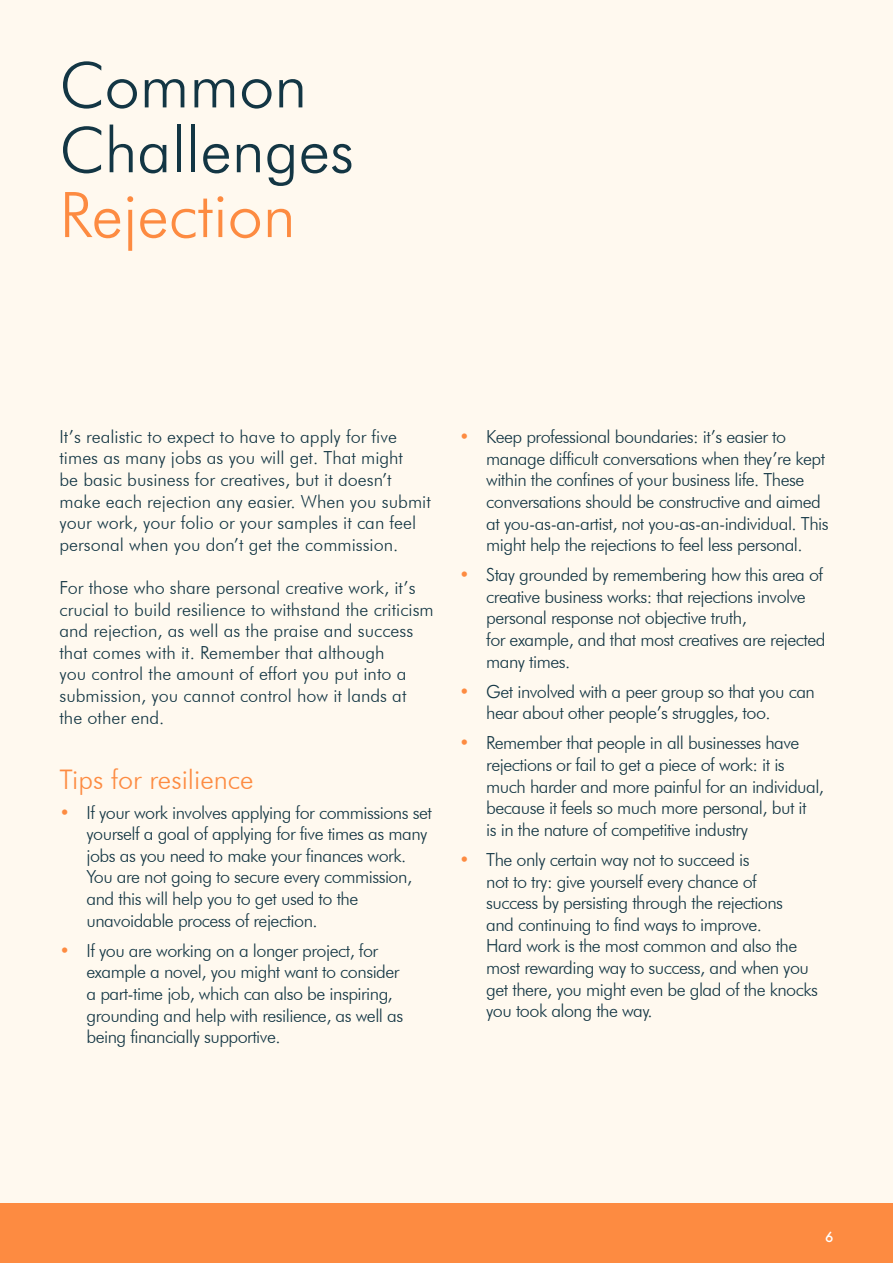
<style>
.page{position:relative;width:893px;height:1263px;background:#fff}
.page>*{position:absolute;margin:0;border:0;box-sizing:border-box;transform-origin:0 0}
.t1{font:300 63px/64.8px "Futura BT";color:#133644}
.t2{font:300 63px "Futura BT";color:#fd8b41}
.t3{font:300 27px "Futura BT";color:#fd8b41}
.t4{font:300 18px/21.6px "Futura BT";letter-spacing:-.03em;color:#133644}
.t5{font:300 18px/21.6px "Futura BT";color:#133644}
.t6{font:500 13.5px "Futura";color:#fff}
.s1{color:#fd8b41}
</style>
<div class="page">
<div style="left:0;top:0;width:893px;height:1220px;background:#fff9ef"></div>
<div style="left:0;top:1203px;width:893px;height:60px;background:#fd8b41"></div>
<h1 class="t1" style="left:60px;top:58px;width:296px">Common<br>Challenges</h1>
<h1 class="t2" style="left:60px;top:189px;width:238px">Rejection</h1>
<p class="t5" style="left:60px;top:427px;width:373px">It’s realistic to expect to have to apply for five times as many jobs as you will get. That might<br>be basic business for creatives, but it doesn’t make each rejection any easier. When you submit your work, your folio or your samples it can feel personal when you don’t get the commission.</p>
<p class="t5" style="left:60px;top:578px;width:376px">For those who share personal creative work, it’s crucial to build resilience to withstand the criticism and rejection, as well as the praise and success that comes with it. Remember that although<br>you control the amount of effort you put into a submission, you cannot control how it lands at the other end.</p>
<h2 class="t3" style="left:60px;top:768px;width:196px">Tips for resilience</h2>
<p class="t4" style="left:87px;top:803px;width:347px;text-indent:-27px"><span class="s1">•</span> If your work involves applying for commissions set yourself a goal of applying for five times as many jobs as you need to make your finances work.<br>You are not going to secure every commission, and this will help you to get used to the unavoidable process of rejection.</p>
<p class="t4" style="left:87px;top:941px;width:318px;text-indent:-27px"><span class="s1">•</span> If you are working on a longer project, for example a novel, you might want to consider a part-time job, which can also be inspiring, grounding and help with resilience, as well as being financially supportive.</p>
<p class="t4" style="left:486px;top:427px;width:344px;text-indent:-27px"><span class="s1">•</span> Keep professional boundaries: it’s easier to manage difficult conversations when they’re kept within the confines of your business life. These conversations should be constructive and aimed at you-as-an-artist, not you-as-an-individual. This might help the rejections to feel less personal.</p>
<p class="t4" style="left:486px;top:565px;width:341px;text-indent:-27px"><span class="s1">•</span> Stay grounded by remembering how this area of creative business works: that rejections involve personal response not objective truth,<br>for example, and that most creatives are rejected many times.</p>
<p class="t4" style="left:486px;top:682px;width:330px;text-indent:-27px"><span class="s1">•</span> Get involved with a peer group so that you can hear about other people’s struggles, too.</p>
<p class="t4" style="left:486px;top:734px;width:339px;text-indent:-27px"><span class="s1">•</span> Remember that people in all businesses have rejections or fail to get a piece of work: it is much harder and more painful for an individual, because it feels so much more personal, but it<br>is in the nature of competitive industry</p>
<p class="t4" style="left:486px;top:850px;width:333px;text-indent:-27px"><span class="s1">•</span> The only certain way not to succeed is<br>not to try: give yourself every chance of<br>success by persisting through the rejections<br>and continuing to find ways to improve.<br>Hard work is the most common and also the most rewarding way to success, and when you get there, you might even be glad of the knocks you took along the way.</p>
<p class="t6" style="left:825px;top:1229px;width:10px">6</p>
</div>
